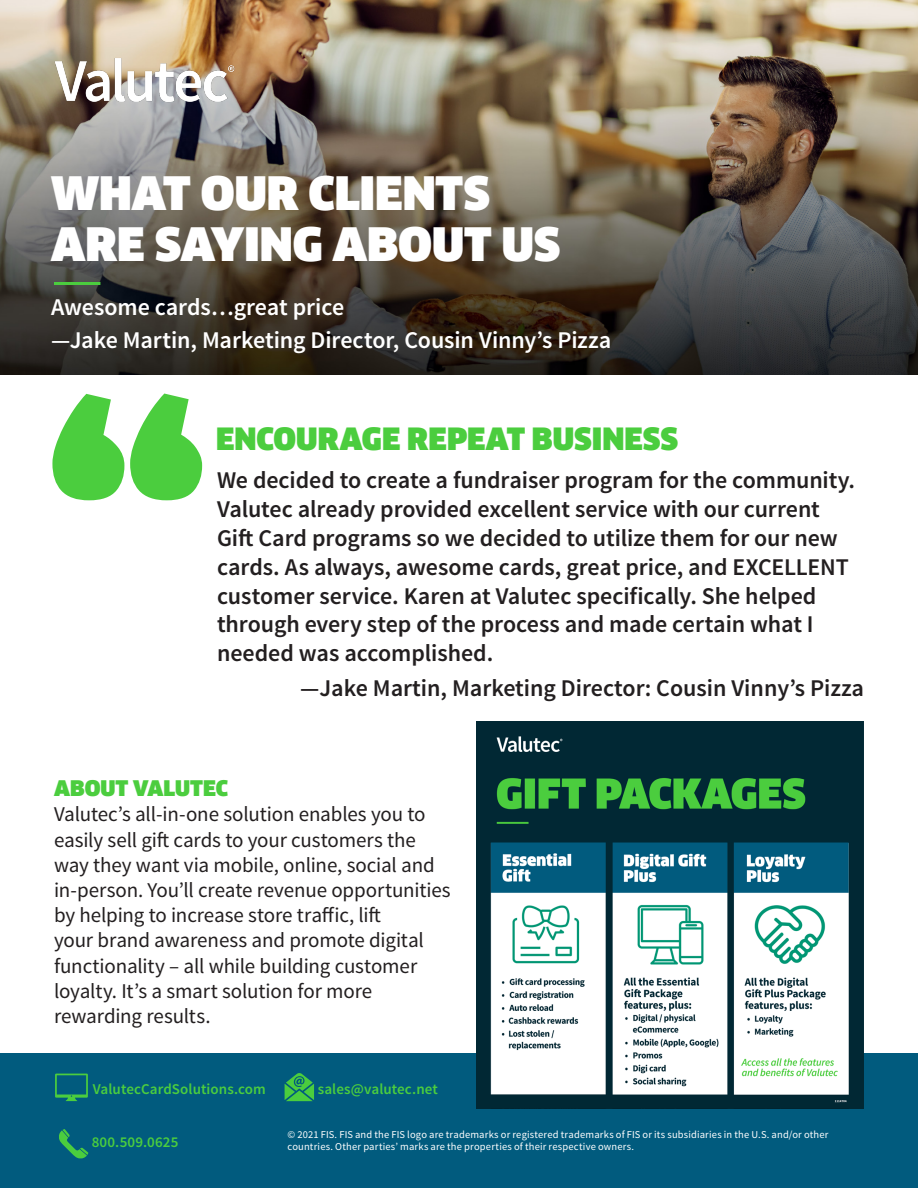
<style>
.page{position:relative;width:918px;height:1188px;background:#fff}
.page>*{position:absolute;margin:0;border:0;box-sizing:border-box;transform-origin:0 0}
.t1{font:900 45px/51px "Clan Offc Pro";color:#fff}
.t2{font:900 30px "Clan Offc Pro";color:#4bcd3e}
.t3{font:600 24px/28.8px "Source Sans Pro";letter-spacing:-.005em;color:#231f20}
.t4{font:600 24px/33px "Source Sans Pro";letter-spacing:-.005em;color:#fff}
.t5{font:21px/25.2px "Source Sans Pro";letter-spacing:-.01em;color:#231f20}
.t6{font:900 21px "Clan Offc Pro";color:#4bcd3e}
.t7{font:600 15px "Source Sans Pro";letter-spacing:.005em;color:#4bcd3e}
.t8{font:10.5px/12.6px "Source Sans Pro";letter-spacing:.015em;color:#fff}
</style>
<div class="page">
<div style="left:0;top:1053px;width:918px;height:135px;background:#015b7e"></div>
<img style="left:0;top:0;width:918px;height:375px">
<img style="left:47px;top:49px;width:196px;height:59px">
<svg style="left:52px;top:394px;width:150px;height:106px"></svg>
<hr style="left:54px;top:282px;width:46px;height:3px;background:#4bcd3e">
<img style="left:476px;top:721px;width:388px;height:388px">
<svg style="left:55px;top:1074px;width:33px;height:27px"></svg>
<svg style="left:285px;top:1073px;width:29px;height:28px"></svg>
<svg style="left:59px;top:1129px;width:29px;height:30px"></svg>
<p class="t1" style="left:51px;top:168px;width:511px">WHAT OUR CLIENTS<br>ARE SAYING ABOUT US</p>
<p class="t4" style="left:51px;top:291px;width:562px">Awesome cards…great price<br>—Jake Martin, Marketing Director, Cousin Vinny’s Pizza</p>
<p class="t2" style="left:216px;top:421px;width:464px">ENCOURAGE REPEAT BUSINESS</p>
<p class="t3" style="left:217px;top:467px;width:640px">We decided to create a fundraiser program for the community.<br>Valutec already provided excellent service with our current Gift Card programs so we decided to utilize them for our new cards. As always, awesome cards, great price, and EXCELLENT customer service. Karen at Valutec specifically. She helped through every step of the process and made certain what I needed was accomplished.</p>
<p class="t3" style="left:300px;top:674px;width:565px">—Jake Martin, Marketing Director: Cousin Vinny’s Pizza</p>
<p class="t6" style="left:54px;top:776px;width:176px">ABOUT VALUTEC</p>
<p class="t5" style="left:54px;top:802px;width:398px">Valutec’s all-in-one solution enables you to easily sell gift cards to your customers the way they want via mobile, online, social and in-person. You’ll create revenue opportunities by helping to increase store traffic, lift<br>your brand awareness and promote digital functionality – all while building customer loyalty. It’s a smart solution for more rewarding results.</p>
<p class="t7" style="left:93px;top:1080px;width:175px">ValutecCardSolutions.com</p>
<p class="t7" style="left:318px;top:1080px;width:122px">sales@valutec.net</p>
<p class="t7" style="left:92px;top:1132px;width:88px">800.509.0625</p>
<p class="t8" style="left:288px;top:1128px;width:543px">© 2021 FIS. FIS and the FIS logo are trademarks or registered trademarks of FIS or its subsidiaries in the U.S. and/or other countries. Other parties’ marks are the properties of their respective owners.</p>
</div>
